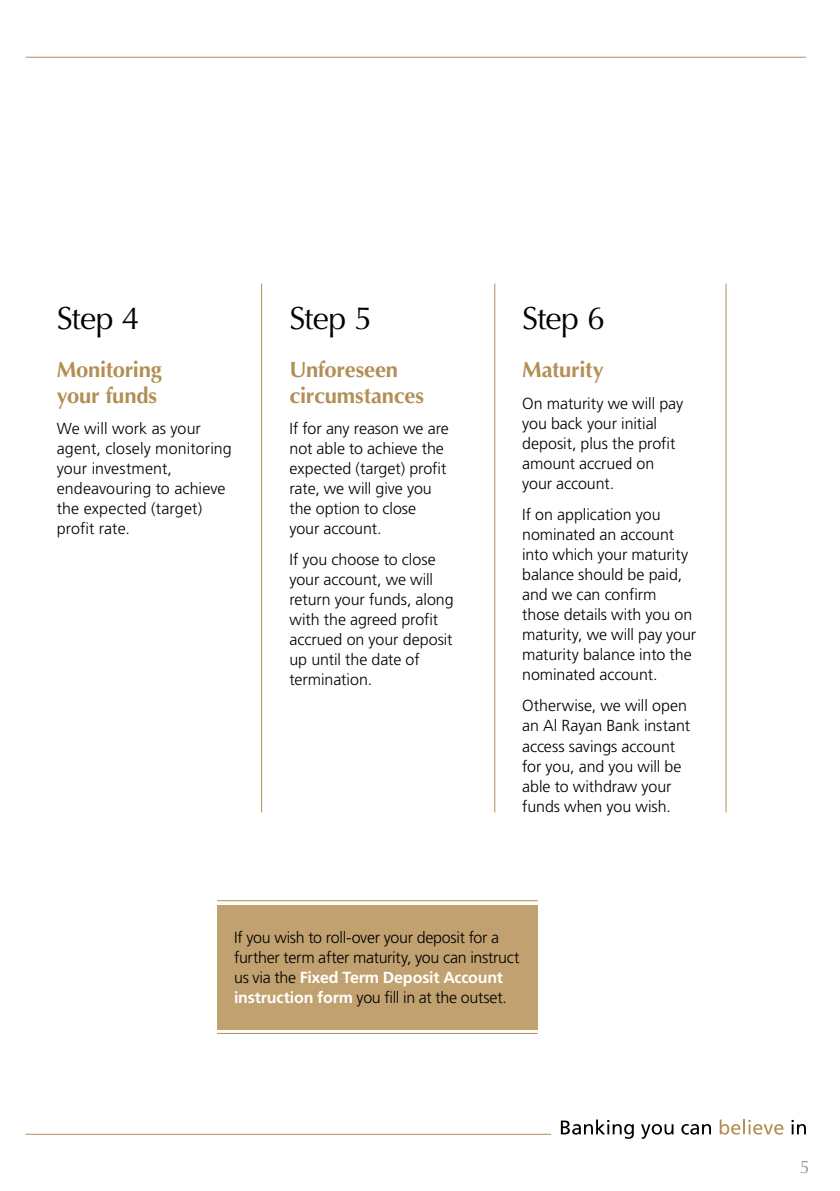
<style>
.page{position:relative;width:840px;height:1191px;background:#fff}
.page>*{position:absolute;margin:0;border:0;box-sizing:border-box;transform-origin:0 0}
.t1{font:32px "Optima";letter-spacing:-.025em;color:#000}
.t2{font:700 22px/25.2px "Optima";letter-spacing:-.01em;color:#b38f55}
.t3{font:18px "Optima";color:#939598}
.t4{font:300 16px/20px "Frutiger";letter-spacing:-.005em;color:#000}
.s1{font-weight:700;color:#fff}
</style>
<div class="page">
<svg style="left:560px;top:1119px;width:73px;height:19px"></svg>
<svg style="left:641px;top:1124px;width:32px;height:14px"></svg>
<svg style="left:681px;top:1124px;width:29px;height:10px"></svg>
<svg style="left:719px;top:1119px;width:64px;height:15px"></svg>
<svg style="left:791px;top:1120px;width:14px;height:14px"></svg>
<hr style="left:26px;top:1133px;width:524px;height:1px;background:#b38f55">
<hr style="left:26px;top:57px;width:779px;height:1px;background:#b38f55">
<hr style="left:261px;top:283px;width:1px;height:529px;background:#b38f55">
<hr style="left:494px;top:283px;width:1px;height:529px;background:#b38f55">
<div style="left:217px;top:904px;width:320px;height:125px;background:#c0a16f"></div>
<hr style="left:217px;top:900px;width:320px;height:1px;background:#b38f55">
<hr style="left:217px;top:1033px;width:320px;height:1px;background:#b38f55">
<hr style="left:725px;top:283px;width:1px;height:529px;background:#b38f55">
<h1 class="t1" style="left:57px;top:300px;width:84px">Step 4</h1>
<h2 class="t2" style="left:57px;top:357px;width:106px">Monitoring your funds</h2>
<p class="t4" style="left:57px;top:419px;width:176px">We will work as your agent, closely monitoring your investment, endeavouring to achieve the expected (target) profit rate.</p>
<h1 class="t1" style="left:289px;top:300px;width:84px">Step 5</h1>
<h2 class="t2" style="left:289px;top:357px;width:136px">Unforeseen circumstances</h2>
<p class="t4" style="left:289px;top:419px;width:161px">If for any reason we are not able to achieve the expected (target) profit rate, we will give you the option to close your account.</p>
<p class="t4" style="left:289px;top:550px;width:166px">If you choose to close your account, we will return your funds, along with the agreed profit accrued on your deposit up until the date of termination.</p>
<h1 class="t1" style="left:522px;top:300px;width:84px">Step 6</h1>
<h2 class="t2" style="left:522px;top:357px;width:83px">Maturity</h2>
<p class="t4" style="left:522px;top:393px;width:162px">On maturity we will pay you back your initial deposit, plus the profit amount accrued on your account.</p>
<p class="t4" style="left:522px;top:505px;width:175px">If on application you nominated an account into which your maturity balance should be paid, and we can confirm those details with you on maturity, we will pay your maturity balance into the nominated account.</p>
<p class="t4" style="left:522px;top:696px;width:169px">Otherwise, we will open an Al Rayan Bank instant access savings account for you, and you will be able to withdraw your funds when you wish.</p>
<p class="t4" style="left:234px;top:928px;width:287px">If you wish to roll-over your deposit for a further term after maturity, you can instruct us via the <span class="s1">Fixed Term Deposit Account instruction form</span> you fill in at the outset.</p>
<p class="t3" style="left:799px;top:1156px;width:12px">5</p>
</div>
